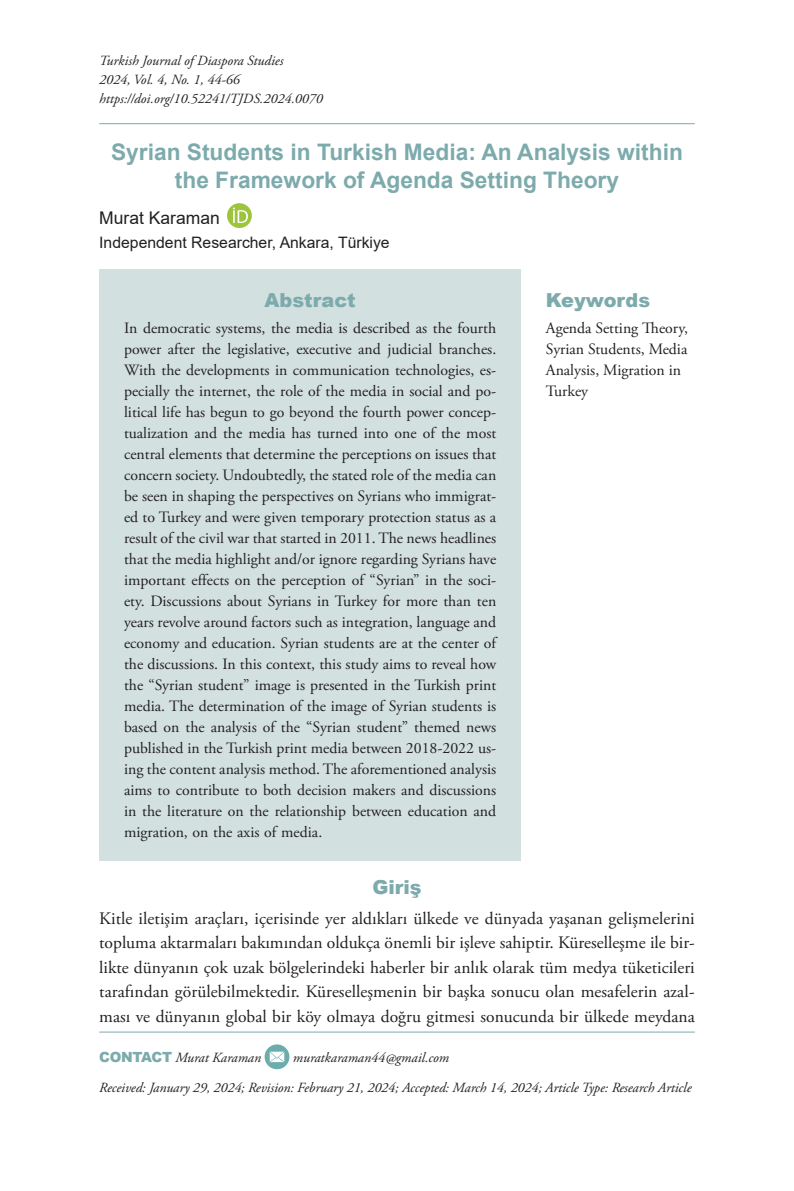
<style>
.page{position:relative;width:794px;height:1191px;background:#fff}
.page>*{position:absolute;margin:0;border:0;box-sizing:border-box;transform-origin:0 0}
.Baslık__ENG{font:700 22.75px/27.3px "Arial";color:#7daaac;text-align:center}
.t1{font:900 19.25px "Arial";color:#7daaac}
.Introduction__TR{font:17.5px/24.5px "Adobe Garamond Pro";color:#231f20;text-align:justify}
.Yazar_ISMI{font:17.5px "Arial";color:#231f20}
.Abstarct_Metin{font:15.75px/21px "Adobe Garamond Pro";color:#231f20;text-align:justify}
.keywords_metin{font:15.75px/21px "Adobe Garamond Pro";color:#231f20}
.Universiite_adı{font:15.75px "Arial";color:#231f20}
.Submission_date{font:italic 14px "Adobe Garamond Pro";letter-spacing:-.005em;color:#231f20}
.dergi_sayi{font:italic 14px/19.2px "Adobe Garamond Pro";color:#231f20}
.Dipnot_iletisim{font:italic 14px "Adobe Garamond Pro";color:#231f20}
.s1{font-family:"Arial";font-weight:900;font-style:normal;color:#7daaac}
</style>
<div class="page">
<div style="left:99px;top:270px;width:422px;height:591px;background:#d3e0e0"></div>
<hr style="left:99px;top:123px;width:595px;height:1px;background:#7daaac">
<div style="left:265px;top:1044px;width:24px;height:25px;background:#6cacad;border-radius:50%"></div>
<svg style="left:269px;top:1051px;width:16px;height:11px"></svg>
<hr style="left:99px;top:1031px;width:595px;height:1px;background:#7daaac">
<div style="left:227px;top:203px;width:25px;height:25px;background:#9dc53b;border-radius:50%"></div>
<svg style="left:233px;top:207px;width:15px;height:16px"></svg>
<p class="dergi_sayi" style="left:99px;top:51px;width:225px">Turkish Journal of Diaspora Studies<br>2024, Vol. 4, No. 1, 44-66 https://doi.org/10.52241/TJDS.2024.0070</p>
<p class="Baslık__ENG" style="left:111px;top:139px;width:573px">Syrian Students in Turkish Media: An Analysis within the Framework of Agenda Setting Theory</p>
<p class="Yazar_ISMI" style="left:99px;top:205px;width:122px">Murat Karaman</p>
<p class="Universiite_adı" style="left:99px;top:231px;width:292px">Independent Researcher, Ankara, Türkiye</p>
<p class="t1" style="left:264px;top:286px;width:93px">Abstract</p>
<p class="t1" style="left:546px;top:286px;width:106px">Keywords</p>
<p class="Abstarct_Metin" style="left:124px;top:318px;width:374px">In democratic systems, the media is described as the fourth power after the legislative, executive and judicial branches.<br>With the developments in communication technologies, es&shy;pecially the internet, the role of the media in social and po&shy;litical life has begun to go beyond the fourth power concep&shy;tualization and the media has turned into one of the most central elements that determine the perceptions on issues that concern society. Undoubtedly, the stated role of the media can be seen in shaping the perspectives on Syrians who immigrat&shy;ed to Turkey and were given temporary protection status as a result of the civil war that started in 2011. The news headlines that the media highlight and/or ignore regarding Syrians have important effects on the perception of “Syrian” in the soci&shy;ety. Discussions about Syrians in Turkey for more than ten years revolve around factors such as integration, language and economy and education. Syrian students are at the center of the discussions. In this context, this study aims to reveal how the “Syrian student” image is presented in the Turkish print media. The determination of the image of Syrian students is based on the analysis of the “Syrian student” themed news published in the Turkish print media between 2018-2022 us&shy;ing the content analysis method. The aforementioned analysis aims to contribute to both decision makers and discussions in the literature on the relationship between education and migration, on the axis of media.</p>
<p class="keywords_metin" style="left:546px;top:318px;width:144px">Agenda Setting Theory,<br>Syrian Students, Media<br>Analysis, Migration in<br>Turkey</p>
<p class="t1" style="left:372px;top:873px;width:51px">Giriş</p>
<p class="Introduction__TR" style="left:99px;top:906px;width:597px">Kitle iletişim araçları, içerisinde yer aldıkları ülkede ve dünyada yaşanan gelişmelerini topluma aktarmaları bakımından oldukça önemli bir işleve sahiptir. Küreselleşme ile bir&shy;likte dünyanın çok uzak bölgelerindeki haberler bir anlık olarak tüm medya tüketicileri tarafından görülebilmektedir. Küreselleşmenin bir başka sonucu olan mesafelerin azal&shy;ması ve dünyanın global bir köy olmaya doğru gitmesi sonucunda bir ülkede meydana</p>
<p class="Dipnot_iletisim" style="left:99px;top:1049px;width:163px"><span class="s1">CONTACT</span> Murat Karaman</p>
<p class="Dipnot_iletisim" style="left:293px;top:1049px;width:158px">muratkaraman44@gmail.com</p>
<p class="Submission_date" style="left:99px;top:1079px;width:594px">Received: January 29, 2024; Revision: February 21, 2024; Accepted: March 14, 2024; Article Type: Research Article</p>
</div>
